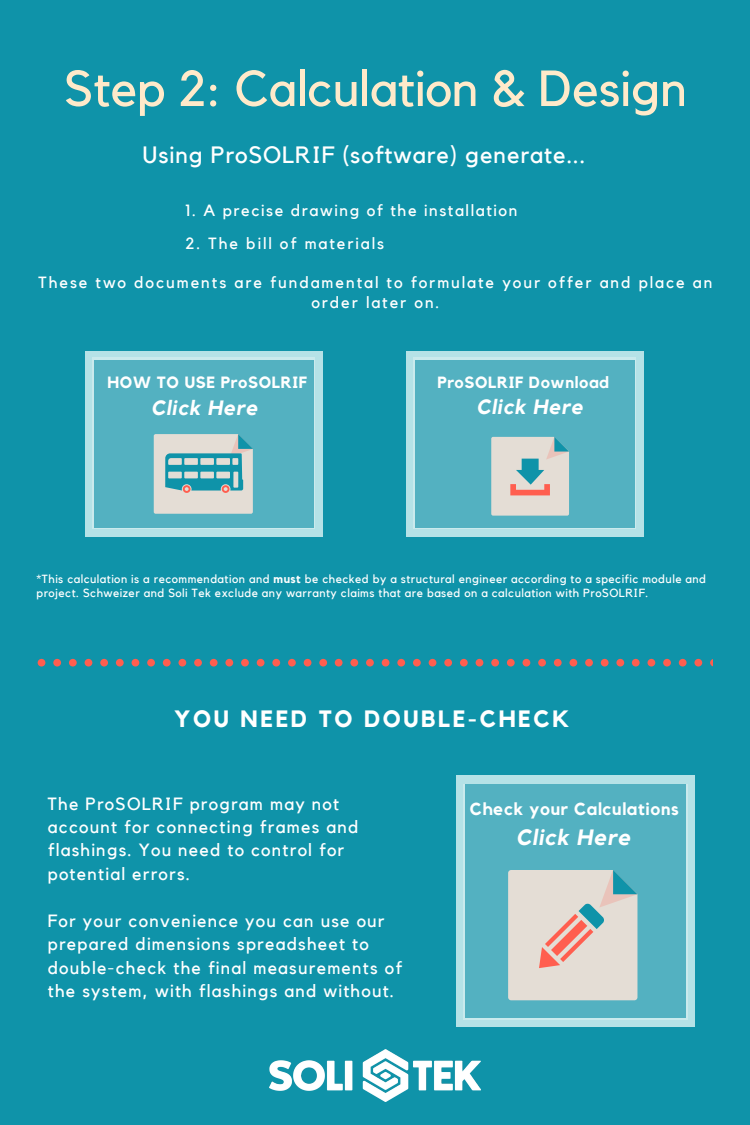
<style>
.page{position:relative;width:750px;height:1125px;background:#0f93a9}
.page>*{position:absolute;margin:0;border:0;box-sizing:border-box;transform-origin:0 0}
.t1{font:50.12px "Kollektif";color:#ffeaca}
.t2{font:23.62px "Kollektif";letter-spacing:.04em;color:#fff}
.t3{font:700 23.62px "Kollektif";letter-spacing:.11em;color:#fff}
.t4{font:italic 700 22.12px "Kollektif";letter-spacing:.04em;color:#fff}
.t5{font:italic 700 20.62px "Kollektif";letter-spacing:.04em;color:#fff}
.t6{font:17.62px/23.5px "Kollektif";letter-spacing:.07em;color:#fff}
.t7{font:700 17.38px "Kollektif";letter-spacing:.04em;color:#fff}
.t8{font:16.25px/19.8px "Kollektif";letter-spacing:.12em;color:#fff;text-align:center}
.t9{font:16.25px "Kollektif";letter-spacing:.1em;color:#fff}
.t10{font:700 16.25px "Kollektif";letter-spacing:.04em;color:#fff}
.t11{font:11.75px/14px "Kollektif";letter-spacing:.04em;color:#fff}
.s1{font-weight:700}
</style>
<div class="page">
<div style="left:687px;top:1019px;width:8px;height:8px;background:#b5e2e7"></div>
<div style="left:456px;top:784px;width:9px;height:235px;background:#b5e2e7"></div>
<div style="left:456px;top:1019px;width:9px;height:8px;background:#b5e2e7"></div>
<div style="left:687px;top:784px;width:8px;height:235px;background:#b5e2e7"></div>
<div style="left:464px;top:1019px;width:223px;height:8px;background:#b5e2e7"></div>
<div style="left:687px;top:776px;width:8px;height:8px;background:#b5e2e7"></div>
<div style="left:456px;top:776px;width:9px;height:8px;background:#b5e2e7"></div>
<div style="left:464px;top:776px;width:223px;height:8px;background:#b5e2e7"></div>
<div style="left:463px;top:785px;width:224px;height:235px;background:#53b1c1"></div>
<svg style="left:508px;top:870px;width:129px;height:130px;background:#dbd1cb"></svg>
<img style="left:269px;top:1049px;width:212px;height:53px">
<div style="left:315px;top:528px;width:8px;height:9px;background:#b5e2e7"></div>
<svg style="left:86px;top:359px;width:7px;height:169px"></svg>
<div style="left:86px;top:528px;width:8px;height:9px;background:#b5e2e7"></div>
<div style="left:315px;top:359px;width:8px;height:170px;background:#b5e2e7"></div>
<div style="left:94px;top:528px;width:221px;height:9px;background:#b5e2e7"></div>
<div style="left:315px;top:351px;width:8px;height:8px;background:#b5e2e7"></div>
<div style="left:86px;top:351px;width:8px;height:8px;background:#b5e2e7"></div>
<div style="left:94px;top:351px;width:221px;height:8px;background:#b5e2e7"></div>
<div style="left:93px;top:357px;width:222px;height:172px;background:#53b1c1"></div>
<svg style="left:154px;top:434px;width:99px;height:80px;background:#abc8c7"></svg>
<div style="left:635px;top:528px;width:9px;height:9px;background:#b5e2e7"></div>
<div style="left:406px;top:359px;width:9px;height:170px;background:#b5e2e7"></div>
<div style="left:406px;top:528px;width:9px;height:9px;background:#b5e2e7"></div>
<div style="left:635px;top:359px;width:9px;height:170px;background:#b5e2e7"></div>
<div style="left:414px;top:528px;width:222px;height:9px;background:#b5e2e7"></div>
<div style="left:635px;top:351px;width:9px;height:8px;background:#b5e2e7"></div>
<div style="left:406px;top:351px;width:9px;height:8px;background:#b5e2e7"></div>
<div style="left:414px;top:351px;width:222px;height:8px;background:#b5e2e7"></div>
<div style="left:413px;top:357px;width:223px;height:172px;background:#53b1c1"></div>
<svg style="left:491px;top:437px;width:78px;height:79px;background:#d0cfca"></svg>
<div style="left:116px;top:659px;width:8px;height:8px;background:#ff5e4f;border-radius:50%"></div>
<div style="left:132px;top:659px;width:7px;height:8px;background:#ff5e4f;border-radius:50%"></div>
<div style="left:100px;top:659px;width:8px;height:8px;background:#ff5e4f;border-radius:50%"></div>
<div style="left:163px;top:659px;width:8px;height:8px;background:#ff5e4f;border-radius:50%"></div>
<svg style="left:38px;top:659px;width:7px;height:8px"></svg>
<div style="left:178px;top:659px;width:8px;height:8px;background:#ff5e4f;border-radius:50%"></div>
<div style="left:53px;top:659px;width:8px;height:8px;background:#ff5e4f;border-radius:50%"></div>
<div style="left:69px;top:659px;width:8px;height:8px;background:#ff5e4f;border-radius:50%"></div>
<div style="left:85px;top:659px;width:7px;height:8px;background:#ff5e4f;border-radius:50%"></div>
<div style="left:147px;top:659px;width:8px;height:8px;background:#ff5e4f;border-radius:50%"></div>
<div style="left:272px;top:659px;width:8px;height:8px;background:#ff5e4f;border-radius:50%"></div>
<div style="left:288px;top:659px;width:8px;height:8px;background:#ff5e4f;border-radius:50%"></div>
<div style="left:304px;top:659px;width:7px;height:8px;background:#ff5e4f;border-radius:50%"></div>
<div style="left:319px;top:659px;width:8px;height:8px;background:#ff5e4f;border-radius:50%"></div>
<div style="left:257px;top:659px;width:8px;height:8px;background:#ff5e4f;border-radius:50%"></div>
<div style="left:210px;top:659px;width:8px;height:8px;background:#ff5e4f;border-radius:50%"></div>
<div style="left:225px;top:659px;width:8px;height:8px;background:#ff5e4f;border-radius:50%"></div>
<div style="left:194px;top:659px;width:8px;height:8px;background:#ff5e4f;border-radius:50%"></div>
<div style="left:241px;top:659px;width:8px;height:8px;background:#ff5e4f;border-radius:50%"></div>
<div style="left:413px;top:659px;width:8px;height:8px;background:#ff5e4f;border-radius:50%"></div>
<div style="left:429px;top:659px;width:7px;height:8px;background:#ff5e4f;border-radius:50%"></div>
<div style="left:397px;top:659px;width:8px;height:8px;background:#ff5e4f;border-radius:50%"></div>
<div style="left:460px;top:659px;width:8px;height:8px;background:#ff5e4f;border-radius:50%"></div>
<svg style="left:335px;top:659px;width:8px;height:8px"></svg>
<div style="left:476px;top:659px;width:7px;height:8px;background:#ff5e4f;border-radius:50%"></div>
<div style="left:350px;top:659px;width:8px;height:8px;background:#ff5e4f;border-radius:50%"></div>
<div style="left:366px;top:659px;width:8px;height:8px;background:#ff5e4f;border-radius:50%"></div>
<div style="left:382px;top:659px;width:7px;height:8px;background:#ff5e4f;border-radius:50%"></div>
<div style="left:444px;top:659px;width:8px;height:8px;background:#ff5e4f;border-radius:50%"></div>
<div style="left:569px;top:659px;width:8px;height:8px;background:#ff5e4f;border-radius:50%"></div>
<div style="left:585px;top:659px;width:8px;height:8px;background:#ff5e4f;border-radius:50%"></div>
<div style="left:601px;top:659px;width:8px;height:8px;background:#ff5e4f;border-radius:50%"></div>
<div style="left:616px;top:659px;width:8px;height:8px;background:#ff5e4f;border-radius:50%"></div>
<div style="left:554px;top:659px;width:8px;height:8px;background:#ff5e4f;border-radius:50%"></div>
<div style="left:507px;top:659px;width:8px;height:8px;background:#ff5e4f;border-radius:50%"></div>
<div style="left:523px;top:659px;width:7px;height:8px;background:#ff5e4f;border-radius:50%"></div>
<div style="left:491px;top:659px;width:8px;height:8px;background:#ff5e4f;border-radius:50%"></div>
<div style="left:538px;top:659px;width:8px;height:8px;background:#ff5e4f;border-radius:50%"></div>
<svg style="left:710px;top:659px;width:2px;height:7px"></svg>
<div style="left:694px;top:659px;width:8px;height:8px;background:#ff5e4f;border-radius:50%"></div>
<svg style="left:632px;top:659px;width:8px;height:8px"></svg>
<div style="left:648px;top:659px;width:7px;height:8px;background:#ff5e4f;border-radius:50%"></div>
<div style="left:663px;top:659px;width:8px;height:8px;background:#ff5e4f;border-radius:50%"></div>
<div style="left:679px;top:659px;width:8px;height:8px;background:#ff5e4f;border-radius:50%"></div>
<h1 class="t1" style="left:64px;top:65px;width:624px">Step 2: Calculation &amp; Design</h1>
<h2 class="t2" style="left:142px;top:144px;width:444px">Using ProSOLRIF (software) generate...</h2>
<p class="t9" style="left:186px;top:203px;width:333px">1. A precise drawing of the installation</p>
<p class="t8" style="left:186px;top:234px;width:200px">2. The bill of materials</p>
<p class="t8" style="left:38px;top:273px;width:676px">These two documents are fundamental to formulate your offer and place an order later on.</p>
<p class="t10" style="left:108px;top:375px;width:201px">HOW TO USE ProSOLRIF</p>
<p class="t5" style="left:151px;top:398px;width:108px">Click Here</p>
<p class="t10" style="left:438px;top:374px;width:173px">ProSOLRIF Download</p>
<p class="t5" style="left:476px;top:397px;width:108px">Click Here</p>
<p class="t11" style="left:37px;top:573px;width:671px">*This calculation is a recommendation and <span class="s1">must</span> be checked by a structural engineer according to a specific module and project. Schweizer and Soli Tek exclude any warranty claims that are based on a calculation with ProSOLRIF.</p>
<h2 class="t3" style="left:174px;top:708px;width:397px">YOU NEED TO DOUBLE-CHECK</h2>
<p class="t6" style="left:48px;top:792px;width:312px">The ProSOLRIF program may not account for connecting frames and flashings. You need to control for potential errors.</p>
<p class="t6" style="left:48px;top:910px;width:356px">For your convenience you can use our prepared dimensions spreadsheet to double-check the final measurements of the system, with flashings and without.</p>
<p class="t7" style="left:470px;top:801px;width:210px">Check your Calculations</p>
<p class="t4" style="left:516px;top:827px;width:116px">Click Here</p>
</div>
